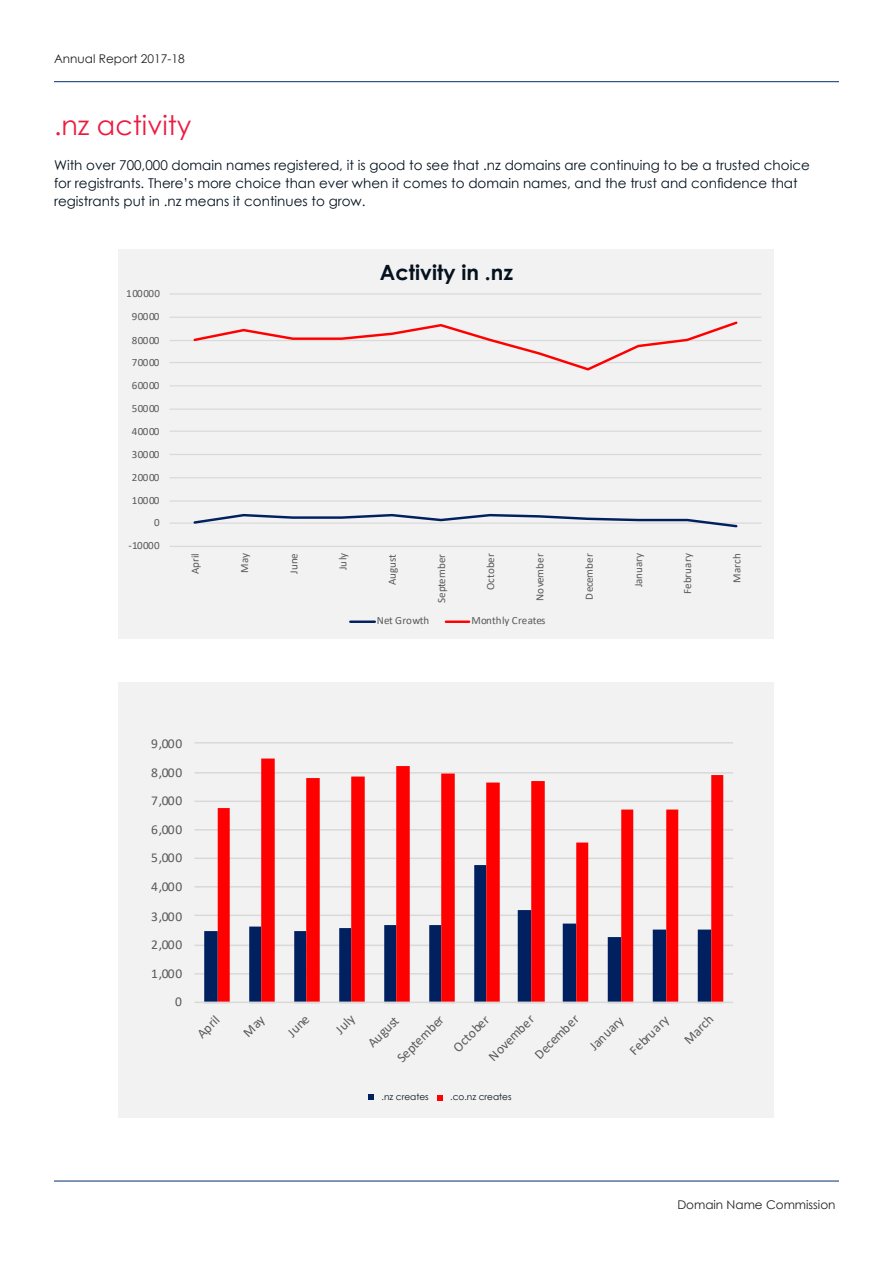
<style>
.page{position:relative;width:893px;height:1263px;background:#fff}
.page>*{position:absolute;margin:0;border:0;box-sizing:border-box;transform-origin:0 0}
.t1{font:27px "Century Gothic";color:#ed1a40}
.Graph_titles{font:700 21px "Century Gothic";color:#05111e}
.t2{font:700 17.1px "Calibri";letter-spacing:.01em;color:#000}
.Body{font:13.5px/18px "Century Gothic";color:#05111e}
.t3{font:13.5px "Calibri";letter-spacing:-.005em;color:#595959}
.t4{font:12px "Century Gothic";color:#231f20}
.t5{font:11.1px "Calibri";color:#595959}
.t6{font:11.1px "Calibri";letter-spacing:.02em;color:#595959}
.Body-2{font:9px "Century Gothic";color:#05111e}
</style>
<div class="page">
<div style="left:119px;top:249px;width:655px;height:390px;background:#f2f2f2"></div>
<hr style="left:170px;top:546px;width:591px;height:1px;background:#d9d9d9">
<hr style="left:170px;top:500px;width:591px;height:2px;background:#d9d9d9">
<hr style="left:170px;top:477px;width:591px;height:1px;background:#d9d9d9">
<hr style="left:170px;top:454px;width:591px;height:1px;background:#d9d9d9">
<hr style="left:170px;top:431px;width:591px;height:1px;background:#d9d9d9">
<hr style="left:170px;top:408px;width:591px;height:2px;background:#d9d9d9">
<hr style="left:170px;top:385px;width:591px;height:1px;background:#d9d9d9">
<hr style="left:170px;top:362px;width:591px;height:1px;background:#d9d9d9">
<hr style="left:170px;top:340px;width:591px;height:1px;background:#d9d9d9">
<hr style="left:170px;top:317px;width:591px;height:1px;background:#d9d9d9">
<hr style="left:170px;top:293px;width:591px;height:2px;background:#d9d9d9">
<hr style="left:170px;top:522px;width:591px;height:2px;background:#d9d9d9">
<svg style="left:192px;top:513px;width:547px;height:15px"></svg>
<svg style="left:193px;top:321px;width:545px;height:50px"></svg>
<hr style="left:350px;top:620px;width:25px;height:3px;background:#002060">
<hr style="left:446px;top:620px;width:23px;height:3px;background:#f00">
<div style="left:119px;top:682px;width:655px;height:435px;background:#f2f2f2"></div>
<hr style="left:194px;top:973px;width:539px;height:1px;background:#d9d9d9">
<hr style="left:194px;top:944px;width:539px;height:2px;background:#d9d9d9">
<hr style="left:194px;top:914px;width:539px;height:2px;background:#d9d9d9">
<hr style="left:194px;top:886px;width:539px;height:1px;background:#d9d9d9">
<hr style="left:194px;top:857px;width:539px;height:2px;background:#d9d9d9">
<hr style="left:194px;top:829px;width:539px;height:1px;background:#d9d9d9">
<hr style="left:194px;top:800px;width:539px;height:2px;background:#d9d9d9">
<hr style="left:194px;top:772px;width:539px;height:1px;background:#d9d9d9">
<hr style="left:194px;top:742px;width:539px;height:1px;background:#d9d9d9">
<svg style="left:204px;top:865px;width:14px;height:136px"></svg>
<svg style="left:218px;top:758px;width:505px;height:243px"></svg>
<hr style="left:194px;top:1001px;width:539px;height:2px;background:#d9d9d9">
<svg style="left:368px;top:1094px;width:6px;height:6px"></svg>
<svg style="left:437px;top:1095px;width:5px;height:5px"></svg>
<hr style="left:54px;top:1181px;width:785px;height:1px;background:#052d6f">
<hr style="left:54px;top:81px;width:785px;height:1px;background:#052d6f">
<p class="t4" style="left:54px;top:51px;width:132px">Annual Report 2017-18</p>
<h1 class="t1" style="left:54px;top:109px;width:139px">.nz activity</h1>
<p class="Body" style="left:54px;top:156px;width:757px">With over 700,000 domain names registered, it is good to see that .nz domains are continuing to be a trusted choice for registrants. There’s more choice than ever when it comes to domain names, and the trust and confidence that registrants put in .nz means it continues to grow.</p>
<p class="t5" style="left:126px;top:286px;width:35px">100000</p>
<p class="t5" style="left:132px;top:309px;width:29px">90000</p>
<p class="t5" style="left:132px;top:332px;width:29px">80000</p>
<p class="t5" style="left:132px;top:354px;width:29px">70000</p>
<p class="t5" style="left:132px;top:377px;width:29px">60000</p>
<p class="t5" style="left:132px;top:401px;width:29px">50000</p>
<p class="t5" style="left:132px;top:424px;width:29px">40000</p>
<p class="t5" style="left:132px;top:446px;width:29px">30000</p>
<p class="t5" style="left:132px;top:469px;width:29px">20000</p>
<p class="t5" style="left:132px;top:493px;width:29px">10000</p>
<p class="t5" style="left:154px;top:515px;width:7px">0</p>
<p class="t5" style="left:128px;top:538px;width:33px">-10000</p>
<p class="t2" style="left:397px;top:256px;width:98px">Activity in .nz</p>
<p class="Graph_titles" style="left:380px;top:260px;width:135px">Activity in .nz</p>
<p class="t5" style="left:188px;top:574px;width:22px;rotate:-90deg">April</p>
<p class="t5" style="left:237px;top:573px;width:21px;rotate:-90deg">May</p>
<p class="t5" style="left:286px;top:574px;width:22px;rotate:-90deg">June</p>
<p class="t5" style="left:335px;top:570px;width:19px;rotate:-90deg">July</p>
<p class="t5" style="left:384px;top:585px;width:32px;rotate:-90deg">August</p>
<p class="t5" style="left:434px;top:603px;width:51px;rotate:-90deg">September</p>
<p class="t5" style="left:483px;top:590px;width:38px;rotate:-90deg">October</p>
<p class="t6" style="left:532px;top:601px;width:49px;rotate:-90deg">November</p>
<p class="t6" style="left:581px;top:600px;width:48px;rotate:-90deg">December</p>
<p class="t5" style="left:631px;top:587px;width:36px;rotate:-90deg">January</p>
<p class="t5" style="left:680px;top:593px;width:42px;rotate:-90deg">February</p>
<p class="t5" style="left:729px;top:582px;width:31px;rotate:-90deg">March</p>
<p class="t5" style="left:377px;top:613px;width:54px">Net Growth</p>
<p class="t5" style="left:471px;top:613px;width:76px">Monthly Creates</p>
<p class="t3" style="left:151px;top:734px;width:32px">9,000</p>
<p class="t3" style="left:151px;top:763px;width:32px">8,000</p>
<p class="t3" style="left:151px;top:791px;width:32px">7,000</p>
<p class="t3" style="left:151px;top:820px;width:32px">6,000</p>
<p class="t3" style="left:151px;top:848px;width:32px">5,000</p>
<p class="t3" style="left:151px;top:877px;width:32px">4,000</p>
<p class="t3" style="left:151px;top:907px;width:32px">3,000</p>
<p class="t3" style="left:151px;top:935px;width:32px">2,000</p>
<p class="t3" style="left:151px;top:964px;width:32px">1,000</p>
<p class="t3" style="left:175px;top:992px;width:8px">0</p>
<p class="t3" style="left:393px;top:1053px;width:62px;rotate:-45deg">September</p>
<p class="t3" style="left:449px;top:1043px;width:47px;rotate:-45deg">October</p>
<p class="t3" style="left:484px;top:1052px;width:60px;rotate:-45deg">November</p>
<p class="t3" style="left:530px;top:1050px;width:59px;rotate:-45deg">December</p>
<p class="t3" style="left:585px;top:1041px;width:44px;rotate:-45deg">January</p>
<p class="t3" style="left:625px;top:1046px;width:51px;rotate:-45deg">February</p>
<p class="t3" style="left:680px;top:1035px;width:37px;rotate:-45deg">March</p>
<p class="Body-2" style="left:382px;top:1091px;width:49px">.nz creates</p>
<p class="Body-2" style="left:450px;top:1091px;width:63px">.co.nz creates</p>
<p class="t3" style="left:193px;top:1029px;width:27px;rotate:-45deg">April</p>
<p class="t3" style="left:283px;top:1028px;width:26px;rotate:-45deg">June</p>
<p class="t3" style="left:331px;top:1025px;width:23px;rotate:-45deg">July</p>
<p class="t3" style="left:363px;top:1038px;width:39px;rotate:-45deg">August</p>
<p class="t4" style="left:677px;top:1197px;width:160px">Domain Name Commission</p>
</div>
